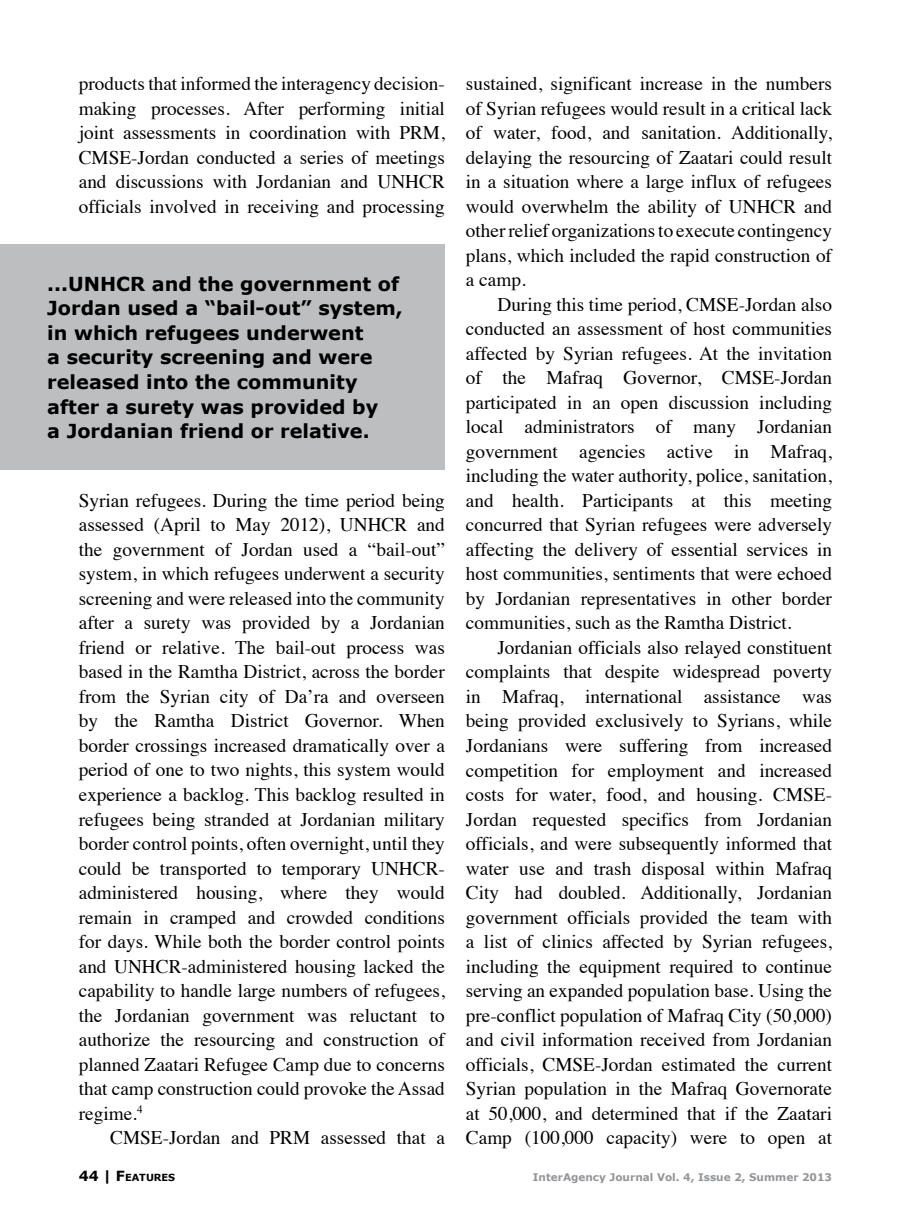
<style>
.page{position:relative;width:914px;height:1229px;background:#fff}
.page>*{position:absolute;margin:0;border:0;box-sizing:border-box;transform-origin:0 0}
.t1{font:19.25px/24.5px "Times";color:#000;text-align:justify}
.t2{font:700 19.25px/24.5px "Verdana";color:#000}
.t3{font:700 10.5px "Verdana";color:#939598}
.t4{font:700 9.8px "Verdana";color:#000}
.s1{font-size:14px}
</style>
<div class="page">
<div style="left:0;top:244px;width:445px;height:225px;background:#bcbec0"></div>
<p class="t1" style="left:79px;top:70px;width:367px">products that informed the interagency decision&shy;making processes. After performing initial joint assessments in coordination with PRM, CMSE-Jordan conducted a series of meetings and discussions with Jordanian and UNHCR officials involved in receiving and processing</p>
<p class="t2" style="left:47px;top:271px;width:357px">...UNHCR and the government of<br>Jordan used a “bail-out” system, in which refugees underwent<br>a security screening and were released into the community after a surety was provided by<br>a Jordanian friend or relative.</p>
<p class="t1" style="left:79px;top:486px;width:367px">Syrian refugees. During the time period being assessed (April to May 2012), UNHCR and the government of Jordan used a “bail-out” system, in which refugees underwent a security screening and were released into the community after a surety was provided by a Jordanian friend or relative. The bail-out process was based in the Ramtha District, across the border from the Syrian city of Da’ra and overseen by the Ramtha District Governor. When border crossings increased dramatically over a period of one to two nights, this system would experience a backlog. This backlog resulted in refugees being stranded at Jordanian military border control points, often overnight, until they could be transported to temporary UNHCR&shy;administered housing, where they would remain in cramped and crowded conditions for days. While both the border control points and UNHCR-administered housing lacked the capability to handle large numbers of refugees, the Jordanian government was reluctant to authorize the resourcing and construction of planned Zaatari Refugee Camp due to concerns that camp construction could provoke the Assad regime.<sup>4</sup></p>
<p class="t1" style="left:110px;top:1123px;width:336px">CMSE-Jordan and PRM assessed that a</p>
<p class="t1" style="left:466px;top:70px;width:367px">sustained, significant increase in the numbers of Syrian refugees would result in a critical lack of water, food, and sanitation. Additionally, delaying the resourcing of Zaatari could result in a situation where a large influx of refugees would overwhelm the ability of UNHCR and other relief organizations to execute contingency plans, which included the rapid construction of a camp.</p>
<p class="t1" style="left:466px;top:290px;width:367px;text-indent:31px">During this time period, CMSE-Jordan also conducted an assessment of host communities affected by Syrian refugees. At the invitation of the Mafraq Governor, CMSE-Jordan participated in an open discussion including local administrators of many Jordanian government agencies active in Mafraq, including the water authority, police, sanitation, and health. Participants at this meeting concurred that Syrian refugees were adversely affecting the delivery of essential services in host communities, sentiments that were echoed by Jordanian representatives in other border communities, such as the Ramtha District.</p>
<p class="t1" style="left:466px;top:633px;width:367px;text-indent:31px">Jordanian officials also relayed constituent complaints that despite widespread poverty in Mafraq, international assistance was being provided exclusively to Syrians, while Jordanians were suffering from increased competition for employment and increased costs for water, food, and housing. CMSE-Jordan requested specifics from Jordanian officials, and were subsequently informed that water use and trash disposal within Mafraq City had doubled. Additionally, Jordanian government officials provided the team with a list of clinics affected by Syrian refugees, including the equipment required to continue serving an expanded population base. Using the pre-conflict population of Mafraq City (50,000) and civil information received from Jordanian officials, CMSE-Jordan estimated the current Syrian population in the Mafraq Governorate at 50,000, and determined that if the Zaatari Camp (100,000 capacity) were to open at</p>
<p class="t4" style="left:79px;top:1171px;width:98px"><span class="s1">44 |</span> <span class="s1">F</span>EATURES</p>
<p class="t3" style="left:533px;top:1170px;width:301px">InterAgency Journal Vol. 4, Issue 2, Summer 2013</p>
</div>
